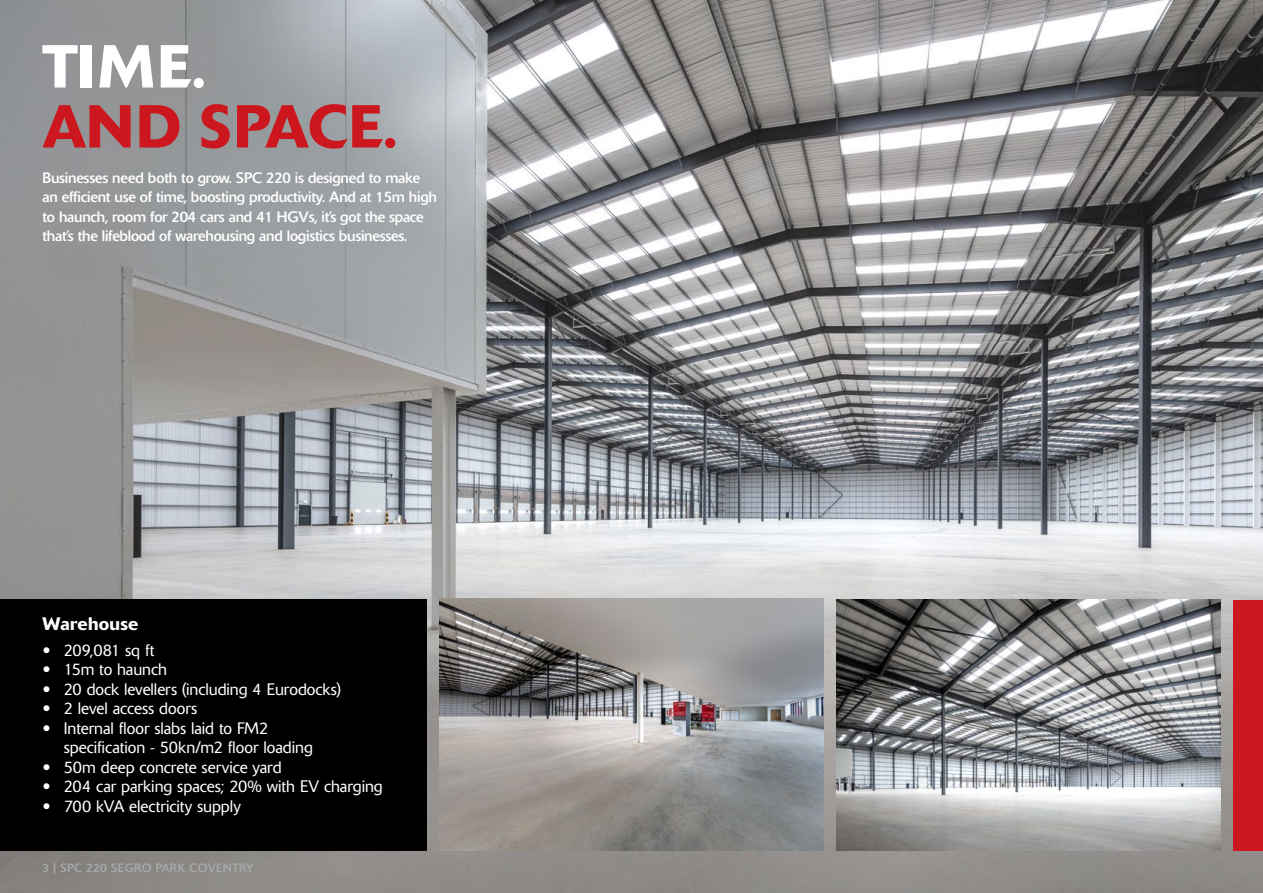
<style>
.page{position:relative;width:1263px;height:893px;background:#fff}
.page>*{position:absolute;margin:0;border:0;box-sizing:border-box;transform-origin:0 0}
.t1{font:500 60px "Delta BQ";letter-spacing:.01em;color:#cc171e}
.t2{font:500 60px "Delta BQ";color:#fff}
.t3{font:500 18px "Delta BQ";letter-spacing:.015em;color:#fff}
.t4{font:300 16.5px/19.5px "Delta BQ";color:#fff}
.t5{font:15px/19.5px "Delta BQ";letter-spacing:-.015em;color:#fff}
.t6{font:12px "Delta BQ";letter-spacing:.02em;color:#a7a9ac}
.s1{font-family:"Avenir";font-weight:900}
</style>
<div class="page">
<img style="left:0;top:0;width:1263px;height:893px">
<div style="left:0;top:599px;width:427px;height:251px;background:#000"></div>
<img style="left:439px;top:599px;width:384px;height:251px">
<img style="left:836px;top:600px;width:384px;height:250px">
<div style="left:1234px;top:600px;width:29px;height:250px;background:#cc171e"></div>
<h1 class="t2" style="left:43px;top:29px;width:165px">TIME.</h1>
<h1 class="t1" style="left:43px;top:89px;width:357px">AND SPACE.</h1>
<p class="t5" style="left:43px;top:168px;width:396px">Businesses need both to grow. SPC 220 is designed to make an efficient use of time, boosting productivity. And at 15m high to haunch, room for 204 cars and 41 HGVs, it’s got the space that’s the lifeblood of warehousing and logistics businesses.</p>
<p class="t3" style="left:43px;top:612px;width:97px">Warehouse</p>
<p class="t4" style="left:43px;top:640px;width:113px"><span class="s1">•</span> 209,081 sq ft</p>
<p class="t4" style="left:43px;top:660px;width:126px"><span class="s1">•</span> 15m to haunch</p>
<p class="t4" style="left:43px;top:679px;width:300px"><span class="s1">•</span> 20 dock levellers (including 4 Eurodocks)</p>
<p class="t4" style="left:43px;top:699px;width:156px"><span class="s1">•</span> 2 level access doors</p>
<p class="t4" style="left:64px;top:718px;width:251px;text-indent:-21px"><span class="s1">•</span> Internal floor slabs laid to FM2 specification - 50kn/m2 floor loading</p>
<p class="t4" style="left:43px;top:757px;width:241px"><span class="s1">•</span> 50m deep concrete service yard</p>
<p class="t4" style="left:43px;top:777px;width:342px"><span class="s1">•</span> 204 car parking spaces; 20% with EV charging</p>
<p class="t4" style="left:43px;top:796px;width:200px"><span class="s1">•</span> 700 kVA electricity supply</p>
<p class="t6" style="left:43px;top:860px;width:213px">3 | SPC 220 SEGRO PARK COVENTRY</p>
</div>
